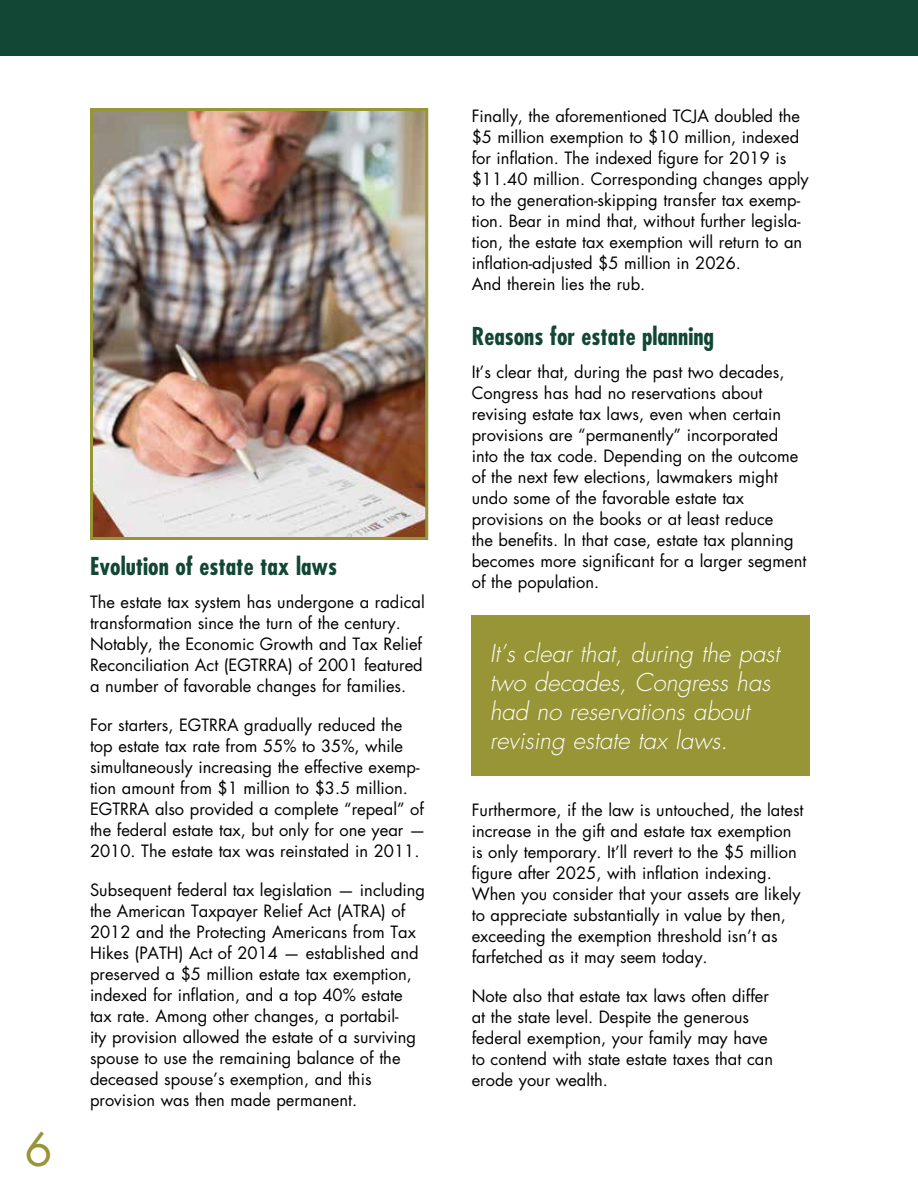
<style>
.page{position:relative;width:918px;height:1188px;background:#fff}
.page>*{position:absolute;margin:0;border:0;box-sizing:border-box;transform-origin:0 0}
.t1{font:45px "Futura Std";color:#979536}
.t2{font:italic 300 24px/28.8px "Futura Std";color:#fff}
.t3{font:700 condensed 24px "Futura Std";color:#114734}
.t4{font:16.5px/21px "Futura Std";color:#000}
</style>
<div class="page">
<div style="left:0;top:0;width:918px;height:55px;background:#114734"></div>
<img style="left:94px;top:112px;width:330px;height:424px">
<div style="left:90px;top:108px;width:338px;height:432px;border:3px solid #979536"></div>
<div style="left:472px;top:615px;width:338px;height:161px;background:#979536"></div>
<h1 class="t1" style="left:25px;top:1120px;width:29px">6</h1>
<h2 class="t3" style="left:90px;top:551px;width:249px">Evolution of estate tax laws</h2>
<p class="t4" style="left:90px;top:591px;width:336px">The estate tax system has undergone a radical transformation since the turn of the century.<br>Notably, the Economic Growth and Tax Relief Reconciliation Act (EGTRRA) of 2001 featured a number of favorable changes for families.</p>
<p class="t4" style="left:90px;top:714px;width:337px">For starters, EGTRRA gradually reduced the top estate tax rate from 55% to 35%, while simultaneously increasing the effective exemp&shy;tion amount from $1 million to $3.5 million.<br>EGTRRA also provided a complete “repeal” of the federal estate tax, but only for one year — 2010. The estate tax was reinstated in 2011.</p>
<p class="t4" style="left:90px;top:879px;width:337px">Subsequent federal tax legislation — including the American Taxpayer Relief Act (ATRA) of 2012 and the Protecting Americans from Tax Hikes (PATH) Act of 2014 — established and preserved a $5 million estate tax exemption, indexed for inflation, and a top 40% estate tax rate. Among other changes, a portabil-<br>ity provision allowed the estate of a surviving spouse to use the remaining balance of the deceased spouse’s exemption, and this provision was then made permanent.</p>
<p class="t4" style="left:472px;top:105px;width:339px">Finally, the aforementioned TCJA doubled the $5 million exemption to $10 million, indexed for inflation. The indexed figure for 2019 is $11.40 million. Corresponding changes apply to the generation-skipping transfer tax exemp&shy;tion. Bear in mind that, without further legisla&shy;tion, the estate tax exemption will return to an inflation-adjusted $5 million in 2026.<br>And therein lies the rub.</p>
<h2 class="t3" style="left:472px;top:321px;width:244px">Reasons for estate planning</h2>
<p class="t4" style="left:472px;top:362px;width:336px">It’s clear that, during the past two decades, Congress has had no reservations about revising estate tax laws, even when certain provisions are “permanently” incorporated into the tax code. Depending on the outcome of the next few elections, lawmakers might undo some of the favorable estate tax provisions on the books or at least reduce<br>the benefits. In that case, estate tax planning becomes more significant for a larger segment of the population.</p>
<h2 class="t2" style="left:490px;top:640px;width:291px">It’s clear that, during the past two decades, Congress has had no reservations about revising estate tax laws.</h2>
<p class="t4" style="left:472px;top:800px;width:333px">Furthermore, if the law is untouched, the latest increase in the gift and estate tax exemption is only temporary. It’ll revert to the $5 million figure after 2025, with inflation indexing.<br>When you consider that your assets are likely to appreciate substantially in value by then, exceeding the exemption threshold isn’t as farfetched as it may seem today.</p>
<p class="t4" style="left:472px;top:986px;width:303px">Note also that estate tax laws often differ at the state level. Despite the generous federal exemption, your family may have to contend with state estate taxes that can erode your wealth.</p>
</div>
